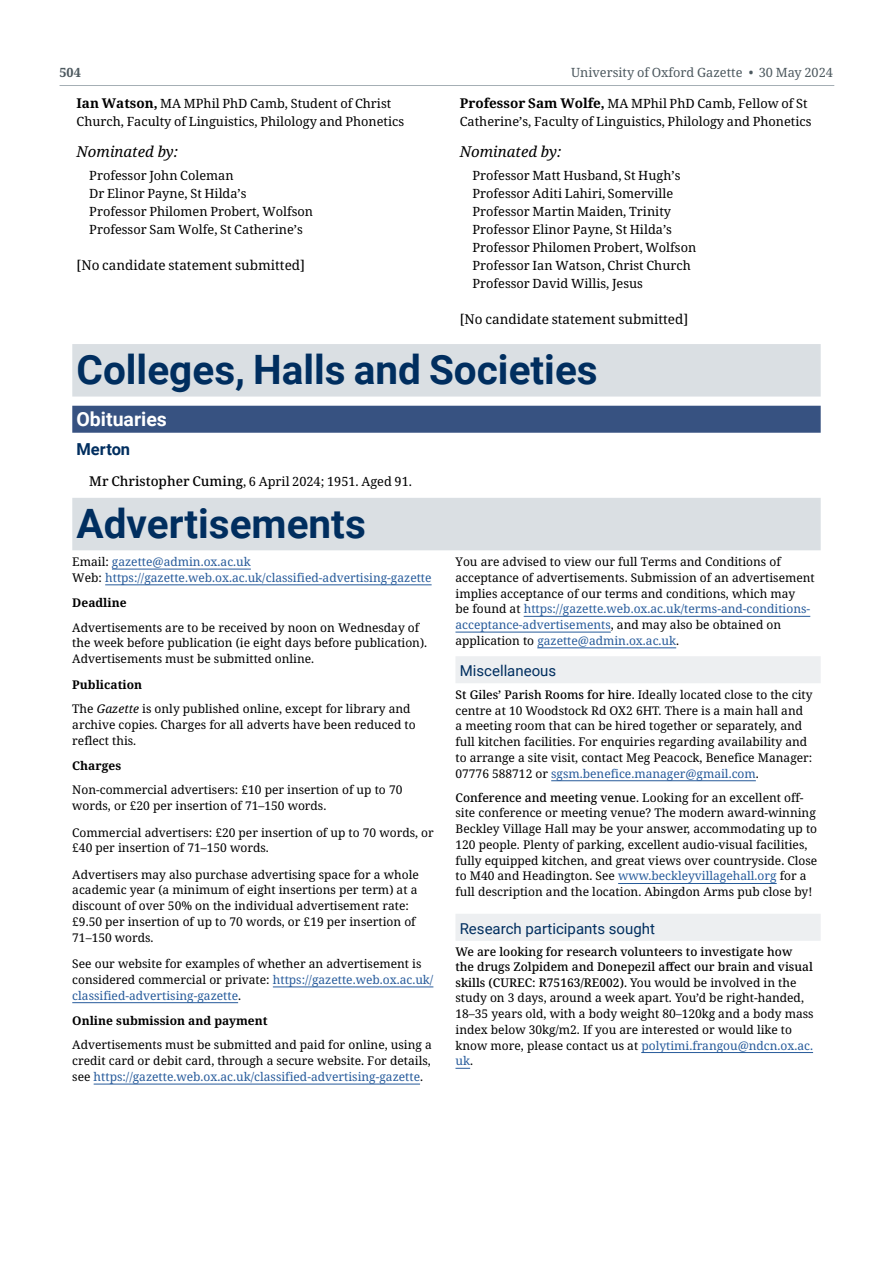
<style>
.page{position:relative;width:893px;height:1263px;background:#fff}
.page>*{position:absolute;margin:0;border:0;box-sizing:border-box;transform-origin:0 0}
.H1_Big_Head{font:700 40.5px "Roboto";color:#002e5f}
.H2_Subject_head{font:700 19.5px "Roboto";color:#fff}
.H3_Bold_Head{font:700 16.5px "Roboto";color:#002e5f}
.Advert_category_heading_-_1_column{font:15px "Roboto";color:#002e5f}
.H5_head_italic_Text_of_Res_Explanatory_N{font:italic 15px "Noto Serif";color:#000}
.G_Body_text{font:13.5px "Noto Serif";color:#000}
.Election_nominators{font:12.75px "Noto Serif";color:#000}
.Appts_-_sentences{font:12.75px/18px "Noto Serif";color:#000}
.Obits_without_nee{font:12.75px "Noto Serif";color:#000}
.t1{font:12.75px "Noto Serif";color:#4d595f}
.t2{font:700 12.75px "Noto Serif";color:#4d595f}
.Advert_blurb{font:12px/15.8px "Noto Serif";color:#000}
.Advert_body_text{font:12px/15.8px "Noto Serif";color:#000}
.Advert_blurb-2{font:12px/15.8px "Noto Serif";color:#275b9b}
.Advert_blurb_head{font:700 12px "Noto Serif";color:#000}
.s1{font-weight:700;font-size:13.5px}
.s2{font-weight:500;font-size:13.5px}
.s3{color:#000}
.s4{font-style:italic}
.s5{color:#275b9b}
.s6{font-weight:500}
</style>
<div class="page">
<hr style="left:60px;top:85px;width:774px;height:1px;background:#a5afb5">
<div style="left:72px;top:344px;width:749px;height:53px;background:#dadfe3"></div>
<div style="left:72px;top:406px;width:749px;height:27px;background:#375281"></div>
<div style="left:72px;top:498px;width:749px;height:52px;background:#dadfe3"></div>
<hr style="left:112px;top:569px;width:139px;height:1px;background:#275b9b">
<hr style="left:105px;top:585px;width:327px;height:1px;background:#275b9b">
<hr style="left:273px;top:987px;width:160px;height:1px;background:#275b9b">
<hr style="left:72px;top:1002px;width:166px;height:1px;background:#275b9b">
<hr style="left:94px;top:1084px;width:326px;height:1px;background:#275b9b">
<hr style="left:524px;top:616px;width:286px;height:1px;background:#275b9b">
<hr style="left:455px;top:632px;width:156px;height:1px;background:#275b9b">
<hr style="left:537px;top:648px;width:139px;height:1px;background:#275b9b">
<div style="left:455px;top:656px;width:366px;height:27px;background:#edeff1"></div>
<hr style="left:551px;top:780px;width:205px;height:1px;background:#275b9b">
<hr style="left:618px;top:883px;width:159px;height:1px;background:#275b9b">
<div style="left:455px;top:914px;width:366px;height:27px;background:#edeff1"></div>
<hr style="left:641px;top:1052px;width:172px;height:1px;background:#275b9b">
<svg style="left:455px;top:1068px;width:15px;height:1px"></svg>
<p class="t2" style="left:60px;top:64px;width:23px">504</p>
<p class="t1" style="left:571px;top:64px;width:263px">University of Oxford Gazette • 30 May 2024</p>
<p class="Appts_-_sentences" style="left:77px;top:95px;width:329px"><span class="s1">Ian Watson,</span> MA MPhil PhD Camb, Student of Christ<br>Church, Faculty of Linguistics, Philology and Phonetics</p>
<h4 class="H5_head_italic_Text_of_Res_Explanatory_N" style="left:77px;top:141px;width:103px">Nominated by:</h4>
<p class="Election_nominators" style="left:89px;top:167px;width:146px">Professor John Coleman</p>
<p class="Election_nominators" style="left:89px;top:185px;width:159px">Dr Elinor Payne, St Hilda’s</p>
<p class="Election_nominators" style="left:89px;top:203px;width:225px">Professor Philomen Probert, Wolfson</p>
<p class="Election_nominators" style="left:89px;top:221px;width:215px">Professor Sam Wolfe, St Catherine’s</p>
<p class="G_Body_text" style="left:77px;top:256px;width:230px">[No candidate statement submitted]</p>
<p class="Appts_-_sentences" style="left:460px;top:95px;width:353px"><span class="s1">Professor Sam Wolfe,</span> MA MPhil PhD Camb, Fellow of St<br>Catherine’s, Faculty of Linguistics, Philology and Phonetics</p>
<h4 class="H5_head_italic_Text_of_Res_Explanatory_N" style="left:460px;top:141px;width:103px">Nominated by:</h4>
<p class="Election_nominators" style="left:472px;top:167px;width:209px">Professor Matt Husband, St Hugh’s</p>
<p class="Election_nominators" style="left:472px;top:185px;width:202px">Professor Aditi Lahiri, Somerville</p>
<p class="Election_nominators" style="left:472px;top:203px;width:200px">Professor Martin Maiden, Trinity</p>
<p class="Election_nominators" style="left:472px;top:221px;width:201px">Professor Elinor Payne, St Hilda’s</p>
<p class="Election_nominators" style="left:472px;top:239px;width:225px">Professor Philomen Probert, Wolfson</p>
<p class="Election_nominators" style="left:472px;top:257px;width:220px">Professor Ian Watson, Christ Church</p>
<p class="Election_nominators" style="left:472px;top:275px;width:172px">Professor David Willis, Jesus</p>
<p class="G_Body_text" style="left:460px;top:310px;width:230px">[No candidate statement submitted]</p>
<h1 class="H1_Big_Head" style="left:77px;top:341px;width:523px">Colleges, Halls and Societies</h1>
<h2 class="H2_Subject_head" style="left:77px;top:405px;width:92px">Obituaries</h2>
<h3 class="H3_Bold_Head" style="left:77px;top:437px;width:55px">Merton</h3>
<p class="Obits_without_nee" style="left:89px;top:473px;width:324px"><span class="s2">Mr Christopher Cuming</span>, 6 April 2024; 1951. Aged 91.</p>
<h1 class="H1_Big_Head" style="left:77px;top:495px;width:291px">Advertisements</h1>
<p class="Advert_blurb-2" style="left:72px;top:554px;width:361px"><span class="s3">Email:</span> gazette@admin.ox.ac.uk<br><span class="s3">Web:</span> https://gazette.web.ox.ac.uk/classified-advertising-gazette</p>
<h2 class="Advert_blurb_head" style="left:72px;top:595px;width:56px">Deadline</h2>
<p class="Advert_blurb" style="left:72px;top:620px;width:356px">Advertisements are to be received by noon on Wednesday of the week before publication (ie eight days before publication).<br>Advertisements must be submitted online.</p>
<h2 class="Advert_blurb_head" style="left:72px;top:676px;width:71px">Publication</h2>
<p class="Advert_blurb" style="left:72px;top:701px;width:345px">The <span class="s4">Gazette</span> is only published online, except for library and archive copies. Charges for all adverts have been reduced to reflect this.</p>
<h2 class="Advert_blurb_head" style="left:72px;top:757px;width:50px">Charges</h2>
<p class="Advert_blurb" style="left:72px;top:783px;width:332px">Non-commercial advertisers: £10 per insertion of up to 70 words, or £20 per insertion of 71–150 words.</p>
<p class="Advert_blurb" style="left:72px;top:825px;width:363px">Commercial advertisers: £20 per insertion of up to 70 words, or £40 per insertion of 71–150 words.</p>
<p class="Advert_blurb" style="left:72px;top:867px;width:348px">Advertisers may also purchase advertising space for a whole academic year (a minimum of eight insertions per term) at a discount of over 50% on the individual advertisement rate: £9.50 per insertion of up to 70 words, or £19 per insertion of 71–150 words.</p>
<p class="Advert_blurb" style="left:72px;top:956px;width:363px">See our website for examples of whether an advertisement is considered commercial or private: <span class="s5">https://gazette.web.ox.ac.uk/ classified-advertising-gazette</span>.</p>
<h2 class="Advert_blurb_head" style="left:72px;top:1012px;width:197px">Online submission and payment</h2>
<p class="Advert_blurb" style="left:72px;top:1038px;width:361px;text-align:justify">Advertisements must be submitted and paid for online, using a credit card or debit card, through a secure website. For details, see <span class="s5">https://gazette.web.ox.ac.uk/classified-advertising-gazette</span>.</p>
<p class="Advert_blurb" style="left:455px;top:554px;width:361px">You are advised to view our full Terms and Conditions of acceptance of advertisements. Submission of an advertisement implies acceptance of our terms and conditions, which may<br>be found at <span class="s5">https://gazette.web.ox.ac.uk/terms-and-conditions&shy;acceptance-advertisements</span>, and may also be obtained on application to <span class="s5">gazette@admin.ox.ac.uk</span>.</p>
<h2 class="Advert_category_heading_-_1_column" style="left:460px;top:661px;width:98px">Miscellaneous</h2>
<p class="Advert_body_text" style="left:455px;top:687px;width:358px"><span class="s6">St Giles’ Parish Rooms for hire</span>. Ideally located close to the city centre at 10 Woodstock Rd OX2 6HT. There is a main hall and a meeting room that can be hired together or separately, and full kitchen facilities. For enquiries regarding availability and to arrange a site visit, contact Meg Peacock, Benefice Manager:<br>07776 588712 or <span class="s5">sgsm.benefice.manager@gmail.com</span>.</p>
<p class="Advert_body_text" style="left:455px;top:790px;width:363px"><span class="s6">Conference and meeting venue</span>. Looking for an excellent off&shy;site conference or meeting venue? The modern award-winning Beckley Village Hall may be your answer, accommodating up to 120 people. Plenty of parking, excellent audio-visual facilities, fully equipped kitchen, and great views over countryside. Close to M40 and Headington. See <span class="s5">www.beckleyvillagehall.org</span> for a full description and the location. Abingdon Arms pub close by!</p>
<h2 class="Advert_category_heading_-_1_column" style="left:460px;top:918px;width:197px">Research participants sought</h2>
<p class="Advert_body_text" style="left:455px;top:944px;width:360px"><span class="s6">We are looking for research volunteers to investigate how the drugs Zolpidem and Donepezil affect our brain and visual skills (CUREC: R75163/RE002)</span>. You would be involved in the study on 3 days, around a week apart. You’d be right-handed, 18–35 years old, with a body weight 80–120kg and a body mass index below 30kg/m2. If you are interested or would like to know more, please contact us at <span class="s5">polytimi.frangou@ndcn.ox.ac. uk</span>.</p>
</div>
